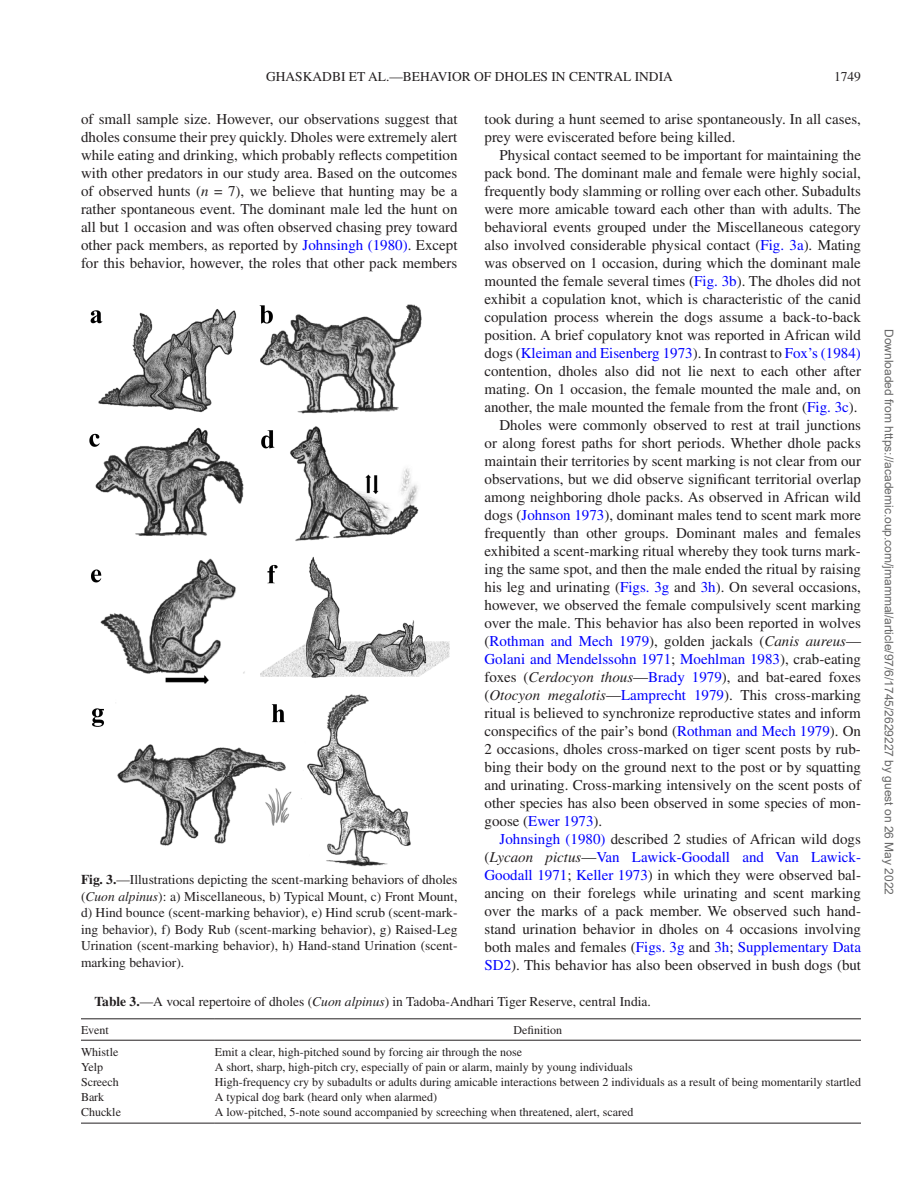
<style>
.page{position:relative;width:918px;height:1188px;background:#fff}
.page>*{position:absolute;margin:0;border:0;box-sizing:border-box;transform-origin:0 0}
.t1{font:15px/18px "Times";color:#231f20;text-align:justify}
.t2{font:15px "Times";color:#00f}
.t3{font:13.5px/16.5px "Times";color:#231f20;text-align:justify}
.t4{font:12px "Times";color:#231f20}
.t5{font:12px "Arial";color:#666}
.s1{font-style:italic}
.s2{color:#00f}
.s3{color:#231f20}
.s4{font-style:italic;color:#231f20}
.s5{font-weight:700}
</style>
<div class="page">
<img style="left:89px;top:305px;width:360px;height:562px">
<hr style="left:81px;top:1018px;width:134px;height:1px;background:#231f20">
<hr style="left:81px;top:1040px;width:134px;height:1px;background:#231f20">
<hr style="left:215px;top:1018px;width:646px;height:1px;background:#231f20">
<hr style="left:215px;top:1040px;width:646px;height:1px;background:#231f20">
<hr style="left:81px;top:1123px;width:134px;height:1px;background:#231f20">
<hr style="left:215px;top:1123px;width:646px;height:1px;background:#231f20">
<p class="t3" style="left:266px;top:68px;width:408px">GHASKADBI ET AL.—BEHAVIOR OF DHOLES IN CENTRAL INDIA</p>
<p class="t3" style="left:834px;top:68px;width:28px">1749</p>
<p class="t1" style="left:81px;top:110px;width:378px">of small sample size. However, our observations suggest that dholes consume their prey quickly. Dholes were extremely alert while eating and drinking, which probably reflects competition with other predators in our study area. Based on the outcomes of observed hunts (<span class="s1">n</span> = 7), we believe that hunting may be a rather spontaneous event. The dominant male led the hunt on all but 1 occasion and was often observed chasing prey toward other pack members, as reported by <span class="s2">Johnsingh (1980)</span>. Except for this behavior, however, the roles that other pack members</p>
<p class="t1" style="left:484px;top:110px;width:378px">took during a hunt seemed to arise spontaneously. In all cases, prey were eviscerated before being killed.</p>
<p class="t1" style="left:500px;top:146px;width:363px">Physical contact seemed to be important for maintaining the</p>
<p class="t1" style="left:484px;top:164px;width:378px">pack bond. The dominant male and female were highly social,</p>
<p class="t1" style="left:484px;top:182px;width:378px">frequently body slamming or rolling over each other. Subadults</p>
<p class="t1" style="left:484px;top:200px;width:378px">were more amicable toward each other than with adults. The</p>
<p class="t1" style="left:484px;top:218px;width:378px">behavioral events grouped under the Miscellaneous category</p>
<p class="t1" style="left:484px;top:236px;width:378px">also involved considerable physical contact (<span class="s2">Fig. 3a</span>). Mating</p>
<p class="t1" style="left:484px;top:254px;width:378px">was observed on 1 occasion, during which the dominant male</p>
<p class="t1" style="left:484px;top:272px;width:378px">mounted the female several times (<span class="s2">Fig. 3b</span>). The dholes did not</p>
<p class="t1" style="left:484px;top:290px;width:378px">exhibit a copulation knot, which is characteristic of the canid</p>
<p class="t1" style="left:484px;top:308px;width:378px">copulation process wherein the dogs assume a back-to-back</p>
<p class="t1" style="left:484px;top:326px;width:378px">position. A brief copulatory knot was reported in African wild</p>
<p class="t2" style="left:484px;top:345px;width:378px"><span class="s3">dogs (</span>Kleiman and Eisenberg 1973<span class="s3">). In contrast to</span> Fox’s (1984)</p>
<p class="t1" style="left:484px;top:362px;width:378px">contention, dholes also did not lie next to each other after</p>
<p class="t1" style="left:484px;top:380px;width:378px">mating. On 1 occasion, the female mounted the male and, on</p>
<p class="t1" style="left:484px;top:398px;width:375px">another, the male mounted the female from the front (<span class="s2">Fig. 3c</span>).</p>
<p class="t1" style="left:500px;top:416px;width:363px">Dholes were commonly observed to rest at trail junctions</p>
<p class="t1" style="left:484px;top:434px;width:378px">or along forest paths for short periods. Whether dhole packs</p>
<p class="t1" style="left:484px;top:452px;width:378px">maintain their territories by scent marking is not clear from our</p>
<p class="t1" style="left:484px;top:470px;width:378px">observations, but we did observe significant territorial overlap</p>
<p class="t1" style="left:484px;top:488px;width:378px">among neighboring dhole packs. As observed in African wild</p>
<p class="t1" style="left:484px;top:506px;width:378px">dogs (<span class="s2">Johnson 1973</span>), dominant males tend to scent mark more</p>
<p class="t1" style="left:484px;top:524px;width:378px">frequently than other groups. Dominant males and females</p>
<p class="t1" style="left:484px;top:542px;width:378px">exhibited a scent-marking ritual whereby they took turns mark-</p>
<p class="t1" style="left:484px;top:560px;width:378px">ing the same spot, and then the male ended the ritual by raising</p>
<p class="t1" style="left:484px;top:578px;width:378px">his leg and urinating (<span class="s2">Figs. 3g</span> and <span class="s2">3h</span>). On several occasions,</p>
<p class="t1" style="left:484px;top:596px;width:378px">however, we observed the female compulsively scent marking</p>
<p class="t1" style="left:484px;top:614px;width:378px">over the male. This behavior has also been reported in wolves</p>
<p class="t1" style="left:484px;top:632px;width:378px">(<span class="s2">Rothman and Mech 1979</span>), golden jackals (<span class="s1">Canis aureus</span>—</p>
<p class="t2" style="left:484px;top:651px;width:378px">Golani and Mendelssohn 1971<span class="s3">;</span> Moehlman 1983<span class="s3">), crab-eating</span></p>
<p class="t1" style="left:484px;top:668px;width:378px">foxes (<span class="s1">Cerdocyon thous</span>—<span class="s2">Brady 1979</span>), and bat-eared foxes</p>
<p class="t1" style="left:484px;top:686px;width:378px">(<span class="s1">Otocyon megalotis</span>—<span class="s2">Lamprecht 1979</span>). This cross-marking</p>
<p class="t1" style="left:484px;top:704px;width:378px">ritual is believed to synchronize reproductive states and inform</p>
<p class="t1" style="left:484px;top:722px;width:378px">conspecifics of the pair’s bond (<span class="s2">Rothman and Mech 1979</span>). On</p>
<p class="t1" style="left:484px;top:740px;width:378px">2 occasions, dholes cross-marked on tiger scent posts by rub-</p>
<p class="t1" style="left:484px;top:758px;width:378px">bing their body on the ground next to the post or by squatting</p>
<p class="t1" style="left:484px;top:776px;width:378px">and urinating. Cross-marking intensively on the scent posts of</p>
<p class="t1" style="left:484px;top:794px;width:378px">other species has also been observed in some species of mon-</p>
<p class="t1" style="left:484px;top:812px;width:119px">goose (<span class="s2">Ewer 1973</span>).</p>
<p class="t1" style="left:500px;top:830px;width:363px"><span class="s2">Johnsingh (1980)</span> described 2 studies of African wild dogs</p>
<p class="t2" style="left:484px;top:849px;width:378px"><span class="s3">(</span><span class="s4">Lycaon pictus</span><span class="s3">—</span>Van Lawick-Goodall and Van Lawick-</p>
<p class="t1" style="left:484px;top:866px;width:378px"><span class="s2">Goodall 1971</span>; <span class="s2">Keller 1973</span>) in which they were observed bal-</p>
<p class="t1" style="left:484px;top:884px;width:378px">ancing on their forelegs while urinating and scent marking</p>
<p class="t1" style="left:484px;top:902px;width:378px">over the marks of a pack member. We observed such hand-</p>
<p class="t1" style="left:484px;top:920px;width:378px">stand urination behavior in dholes on 4 occasions involving</p>
<p class="t2" style="left:484px;top:939px;width:378px"><span class="s3">both males and females (</span>Figs. 3g <span class="s3">and</span> 3h<span class="s3">;</span> Supplementary Data</p>
<p class="t1" style="left:484px;top:956px;width:378px"><span class="s2">SD2</span>). This behavior has also been observed in bush dogs (but</p>
<p class="t3" style="left:81px;top:871px;width:378px"><span class="s5">Fig. 3.</span>—Illustrations depicting the scent-marking behaviors of dholes (<span class="s1">Cuon alpinus</span>): a) Miscellaneous, b) Typical Mount, c) Front Mount, d) Hind bounce (scent-marking behavior), e) Hind scrub (scent-mark&shy;ing behavior), f) Body Rub (scent-marking behavior), g) Raised-Leg Urination (scent-marking behavior), h) Hand-stand Urination (scent&shy;marking behavior).</p>
<p class="t3" style="left:94px;top:994px;width:558px"><span class="s5">Table 3.</span>—A vocal repertoire of dholes (<span class="s1">Cuon alpinus</span>) in Tadoba-Andhari Tiger Reserve, central India.</p>
<p class="t4" style="left:81px;top:1023px;width:29px">Event</p>
<p class="t4" style="left:514px;top:1023px;width:50px">Definition</p>
<p class="t4" style="left:81px;top:1045px;width:39px">Whistle</p>
<p class="t4" style="left:215px;top:1045px;width:309px">Emit a clear, high-pitched sound by forcing air through the nose</p>
<p class="t4" style="left:81px;top:1060px;width:24px">Yelp</p>
<p class="t4" style="left:215px;top:1060px;width:419px">A short, sharp, high-pitch cry, especially of pain or alarm, mainly by young individuals</p>
<p class="t4" style="left:81px;top:1075px;width:39px">Screech</p>
<p class="t4" style="left:215px;top:1075px;width:648px">High-frequency cry by subadults or adults during amicable interactions between 2 individuals as a result of being momentarily startled</p>
<p class="t4" style="left:81px;top:1090px;width:25px">Bark</p>
<p class="t4" style="left:215px;top:1090px;width:224px">A typical dog bark (heard only when alarmed)</p>
<p class="t4" style="left:81px;top:1105px;width:41px">Chuckle</p>
<p class="t4" style="left:215px;top:1105px;width:420px">A low-pitched, 5-note sound accompanied by screeching when threatened, alert, scared</p>
<p class="t5" style="left:893px;top:329px;width:567px;rotate:90deg">Downloaded from https://academic.oup.com/jmammal/article/97/6/1745/2629227 by guest on 26 May 2022</p>
</div>
